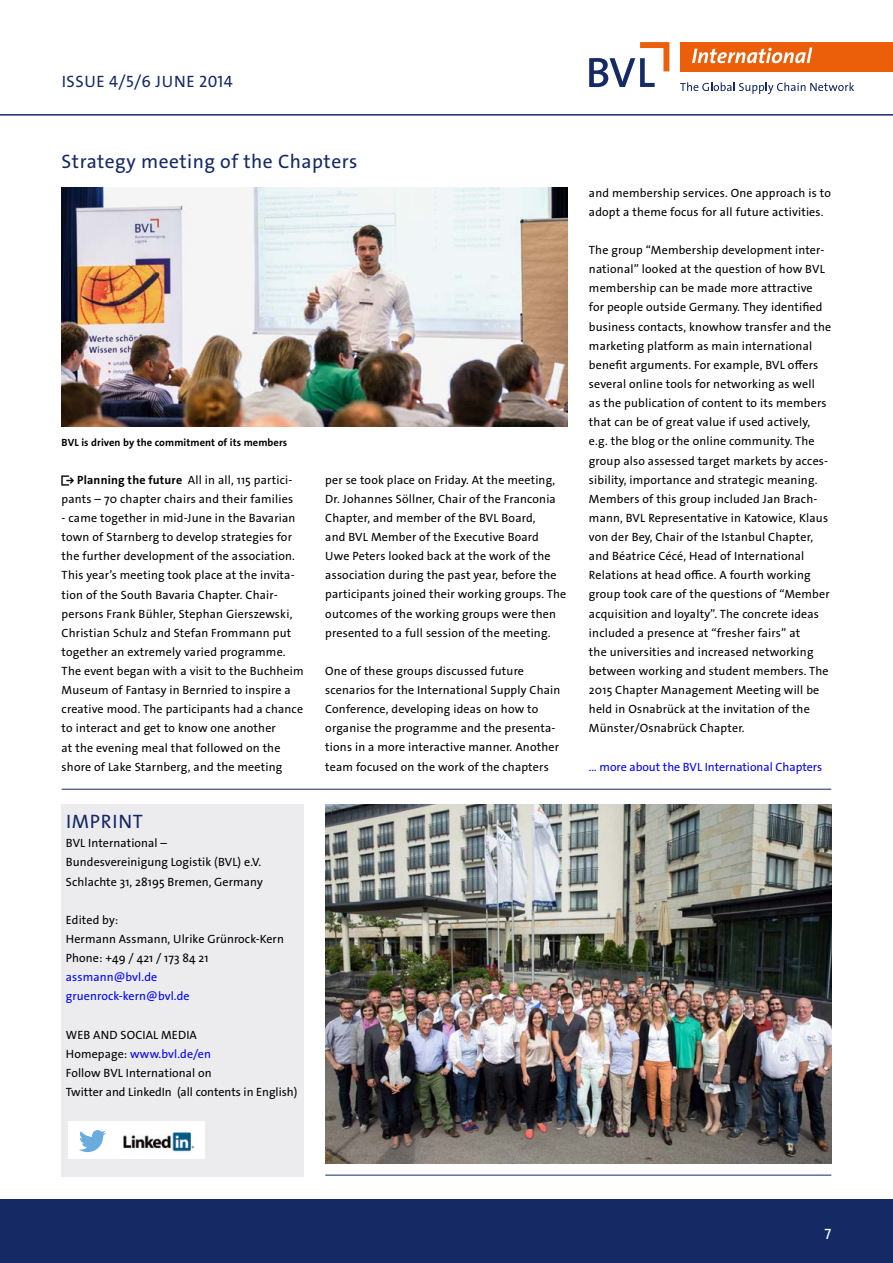
<style>
.page{position:relative;width:893px;height:1263px;background:#fff}
.page>*{position:absolute;margin:0;border:0;box-sizing:border-box;transform-origin:0 0}
.t1{font:19.5px "The Sans LP5 Plain";letter-spacing:.025em;color:#152964}
.t2{font:16.5px "The Sans LP5 Plain";letter-spacing:.035em;color:#152964}
.t3{font:15px "The Sans LP5 Plain";color:#fff}
.t4{font:12px/19.2px "The Sans LP5 Plain";letter-spacing:.015em;color:#000}
.t5{font:12px/19.2px "The Sans LP5 Plain";color:#00f}
.t6{font:10.5px "The Sans LP7 Bld";letter-spacing:.01em;color:#000}
.s1{font-family:"The Sans LP7 Bld"}
.s2{color:#00f}
</style>
<div class="page">
<div style="left:0;top:1199px;width:893px;height:64px;background:#152964"></div>
<hr style="left:0;top:114px;width:893px;height:2px;background:#152964">
<div style="left:680px;top:42px;width:213px;height:29px;background:#eb5f0a"></div>
<svg style="left:589px;top:42px;width:80px;height:45px"></svg>
<svg style="left:692px;top:47px;width:120px;height:16px"></svg>
<svg style="left:680px;top:82px;width:174px;height:12px"></svg>
<div style="left:62px;top:804px;width:242px;height:373px;background:#ececee"></div>
<div style="left:68px;top:1122px;width:137px;height:37px;background:#fff"></div>
<svg style="left:79px;top:1130px;width:27px;height:22px"></svg>
<img style="left:123px;top:1130px;width:71px;height:23px">
<img style="left:62px;top:187px;width:506px;height:239px">
<hr style="left:62px;top:789px;width:769px;height:1px;background:#152964">
<hr style="left:325px;top:1175px;width:506px;height:1px;background:#152964">
<img style="left:325px;top:804px;width:506px;height:359px">
<h2 class="t2" style="left:62px;top:71px;width:172px">ISSUE 4/5/6 JUNE 2014</h2>
<h1 class="t1" style="left:62px;top:149px;width:297px">Strategy meeting of the Chapters</h1>
<p class="t6" style="left:62px;top:436px;width:227px">BVL is driven by the commitment of its members</p>
<p class="t4" style="left:62px;top:470px;width:233px"><span class="s1">• Planning the future</span> All in all, 115 partici&shy;pants – 70 chapter chairs and their families</p>
<p class="t4" style="left:62px;top:508px;width:244px">- came together in mid-June in the Bavarian town of Starnberg to develop strategies for the further development of the association.<br>This year’s meeting took place at the invita&shy;tion of the South Bavaria Chapter. Chair&shy;persons Frank Bühler, Stephan Gierszewski, Christian Schulz and Stefan Frommann put together an extremely varied programme.<br>The event began with a visit to the Buchheim Museum of Fantasy in Bernried to inspire a creative mood. The participants had a chance to interact and get to know one another<br>at the evening meal that followed on the shore of Lake Starnberg, and the meeting</p>
<h1 class="t1" style="left:66px;top:809px;width:78px">IMPRINT</h1>
<p class="t4" style="left:66px;top:834px;width:198px">BVL International –<br>Bundesvereinigung Logistik (BVL) e.V.<br>Schlachte 31, 28195 Bremen, Germany</p>
<p class="t4" style="left:66px;top:910px;width:219px">Edited by:<br>Hermann Assmann, Ulrike Grünrock-Kern<br>Phone: +49 / 421 / 173 84 21</p>
<p class="t5" style="left:66px;top:968px;width:125px">assmann@bvl.de gruenrock-kern@bvl.de</p>
<p class="t4" style="left:66px;top:1025px;width:233px">WEB AND SOCIAL MEDIA<br>Homepage: <span class="s2">www.bvl.de/en<br></span>Follow BVL International on<br>Twitter and LinkedIn (all contents in English)</p>
<p class="t4" style="left:325px;top:470px;width:242px">per se took place on Friday. At the meeting, Dr. Johannes Söllner, Chair of the Franconia Chapter, and member of the BVL Board,<br>and BVL Member of the Executive Board<br>Uwe Peters looked back at the work of the association during the past year, before the participants joined their working groups. The outcomes of the working groups were then presented to a full session of the meeting.</p>
<p class="t4" style="left:325px;top:661px;width:237px">One of these groups discussed future scenarios for the International Supply Chain Conference, developing ideas on how to organise the programme and the presenta&shy;tions in a more interactive manner. Another team focused on the work of the chapters</p>
<p class="t4" style="left:589px;top:183px;width:244px">and membership services. One approach is to adopt a theme focus for all future activities.</p>
<p class="t4" style="left:589px;top:240px;width:244px">The group “Membership development inter&shy;national” looked at the question of how BVL membership can be made more attractive<br>for people outside Germany. They identified business contacts, knowhow transfer and the marketing platform as main international benefit arguments. For example, BVL offers several online tools for networking as well<br>as the publication of content to its members that can be of great value if used actively, e.g. the blog or the online community. The group also assessed target markets by acces&shy;sibility, importance and strategic meaning.<br>Members of this group included Jan Brach&shy;mann, BVL Representative in Katowice, Klaus von der Bey, Chair of the Istanbul Chapter, and Béatrice Cécé, Head of International Relations at head office. A fourth working group took care of the questions of “Member acquisition and loyalty”. The concrete ideas included a presence at “fresher fairs” at<br>the universities and increased networking between working and student members. The 2015 Chapter Management Meeting will be held in Osnabrück at the invitation of the Münster/Osnabrück Chapter.</p>
<p class="t5" style="left:589px;top:757px;width:235px">… more about the BVL International Chapters</p>
<p class="t3" style="left:824px;top:1224px;width:8px">7</p>
</div>
